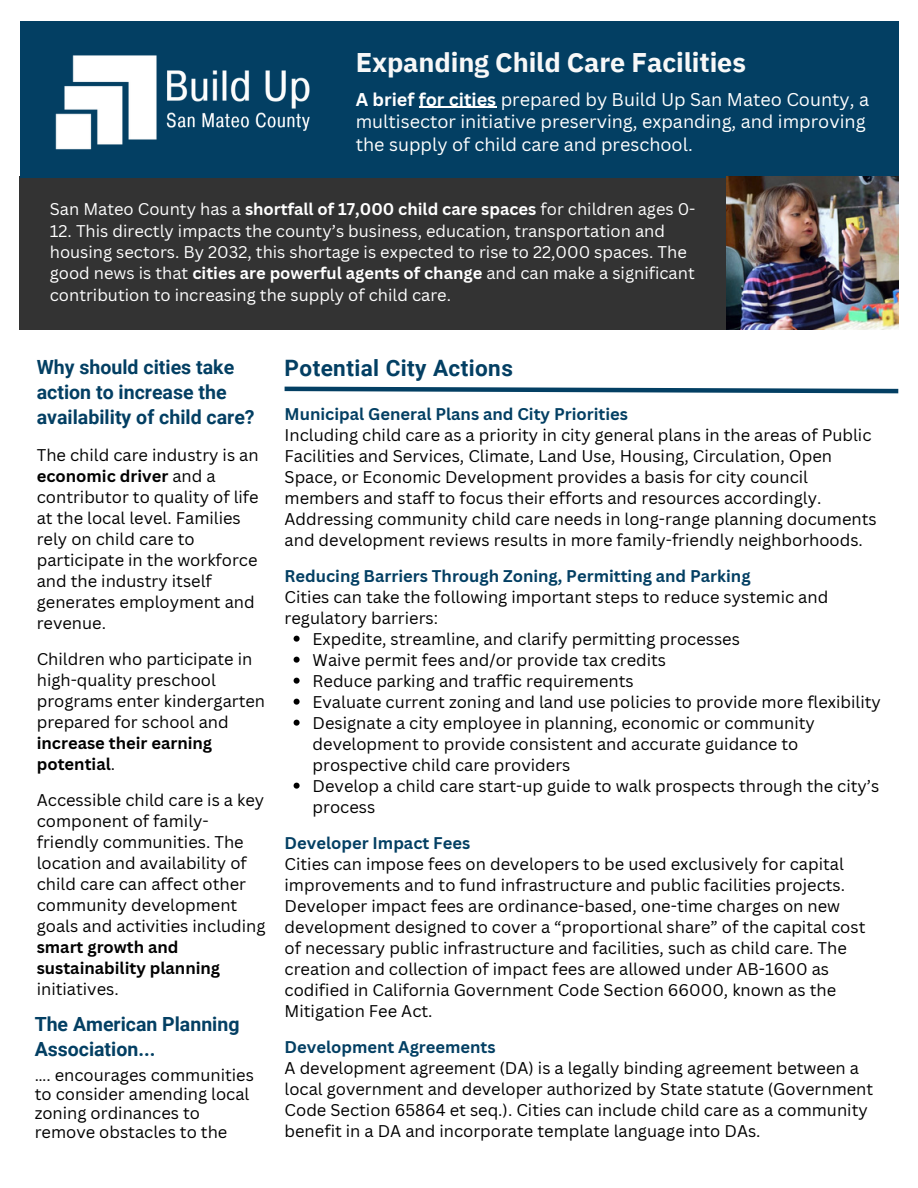
<style>
.page{position:relative;width:918px;height:1188px;background:#fff}
.page>*{position:absolute;margin:0;border:0;box-sizing:border-box;transform-origin:0 0}
.t1{font:700 27px "IBM Plex Sans";letter-spacing:-.005em;color:#f8f8f8}
.t2{font:700 22.5px "Roboto";letter-spacing:.02em;color:#033f63}
.t3{font:700 19.5px/24.8px "Roboto";color:#033f63}
.t4{font:18px/22.5px "Canva Sans";color:#fff}
.t5{font:16.5px/21px "Canva Sans";color:#000}
.t6{font:16.5px/21.3px "Canva Sans";color:#fff}
.t7{font:700 16.5px "Canva Sans";color:#033f63}
.s1{font-weight:700}
</style>
<div class="page">
<div style="left:20px;top:176px;width:878px;height:154px;background:#333"></div>
<div style="left:20px;top:21px;width:878px;height:157px;background:#033f63"></div>
<img style="left:726px;top:176px;width:172px;height:154px">
<svg style="left:294px;top:636px;width:6px;height:6px"></svg>
<svg style="left:294px;top:657px;width:6px;height:6px"></svg>
<svg style="left:294px;top:678px;width:6px;height:6px"></svg>
<svg style="left:294px;top:699px;width:6px;height:6px"></svg>
<svg style="left:294px;top:720px;width:6px;height:6px"></svg>
<svg style="left:294px;top:783px;width:6px;height:6px"></svg>
<svg style="left:284px;top:386px;width:615px;height:8px"></svg>
<img style="left:55px;top:55px;width:255px;height:95px">
<hr style="left:419px;top:107px;width:77px;height:1px;background:#fff">
<p class="t1" style="left:356px;top:44px;width:392px">Expanding Child Care Facilities</p>
<p class="t4" style="left:356px;top:87px;width:515px"><span class="s1">A brief for cities</span> prepared by Build Up San Mateo County, a multisector initiative preserving, expanding, and improving the supply of child care and preschool.</p>
<p class="t6" style="left:50px;top:198px;width:647px">San Mateo County has a <span class="s1">shortfall of 17,000 child care spaces</span> for children ages 0-</p>
<p class="t6" style="left:50px;top:219px;width:647px">12. This directly impacts the county’s business, education, transportation and housing sectors. By 2032, this shortage is expected to rise to 22,000 spaces. The good news is that <span class="s1">cities are powerful agents of change</span> and can make a significant contribution to increasing the supply of child care.</p>
<p class="t3" style="left:37px;top:355px;width:219px">Why should cities take action to increase the availability of child care?</p>
<p class="t2" style="left:285px;top:355px;width:230px">Potential City Actions</p>
<h1 class="t7" style="left:285px;top:402px;width:345px">Municipal General Plans and City Priorities</h1>
<h4 class="t5" style="left:285px;top:424px;width:594px">Including child care as a priority in city general plans in the areas of Public Facilities and Services, Climate, Land Use, Housing, Circulation, Open Space, or Economic Development provides a basis for city council members and staff to focus their efforts and resources accordingly.<br>Addressing community child care needs in long-range planning documents and development reviews results in more family-friendly neighborhoods.</h4>
<p class="t7" style="left:285px;top:564px;width:467px">Reducing Barriers Through Zoning, Permitting and Parking</p>
<p class="t5" style="left:285px;top:586px;width:545px">Cities can take the following important steps to reduce systemic and regulatory barriers:</p>
<h3 class="t5" style="left:313px;top:628px;width:429px">Expedite, streamline, and clarify permitting processes</h3>
<p class="t5" style="left:313px;top:649px;width:355px">Waive permit fees and/or provide tax credits</p>
<p class="t5" style="left:313px;top:670px;width:323px">Reduce parking and traffic requirements</p>
<p class="t5" style="left:313px;top:691px;width:570px">Evaluate current zoning and land use policies to provide more flexibility</p>
<p class="t5" style="left:313px;top:712px;width:504px">Designate a city employee in planning, economic or community development to provide consistent and accurate guidance to prospective child care providers</p>
<h3 class="t5" style="left:313px;top:775px;width:568px">Develop a child care start-up guide to walk prospects through the city’s process</h3>
<p class="t7" style="left:285px;top:831px;width:187px">Developer Impact Fees</p>
<h2 class="t5" style="left:285px;top:853px;width:582px">Cities can impose fees on developers to be used exclusively for capital improvements and to fund infrastructure and public facilities projects.<br>Developer impact fees are ordinance-based, one-time charges on new development designed to cover a “proportional share” of the capital cost of necessary public infrastructure and facilities, such as child care. The creation and collection of impact fees are allowed under AB-1600 as codified in California Government Code Section 66000, known as the Mitigation Fee Act.</h2>
<p class="t7" style="left:285px;top:1035px;width:213px">Development Agreements</p>
<p class="t5" style="left:285px;top:1057px;width:590px">A development agreement (DA) is a legally binding agreement between a local government and developer authorized by State statute (Government Code Section 65864 et seq.). Cities can include child care as a community benefit in a DA and incorporate template language into DAs.</p>
<p class="t5" style="left:37px;top:445px;width:223px">The child care industry is an <span class="s1">economic driver</span> and a contributor to quality of life at the local level. Families rely on child care to participate in the workforce and the industry itself generates employment and revenue.</p>
<p class="t5" style="left:37px;top:649px;width:230px">Children who participate in high-quality preschool programs enter kindergarten prepared for school and <span class="s1">increase their earning potential</span>.</p>
<p class="t5" style="left:37px;top:790px;width:229px">Accessible child care is a key</p>
<p class="t5" style="left:37px;top:811px;width:230px">component of family&shy;friendly communities. The location and availability of child care can affect other community development goals and activities including <span class="s1">smart growth and sustainability planning </span>initiatives.</p>
<p class="t3" style="left:35px;top:1012px;width:206px">The American Planning<br>Association...</p>
<p class="t5" style="left:35px;top:1065px;width:221px;line-height:19.2px">…. encourages communities to consider amending local zoning ordinances to remove obstacles to the</p>
</div>
